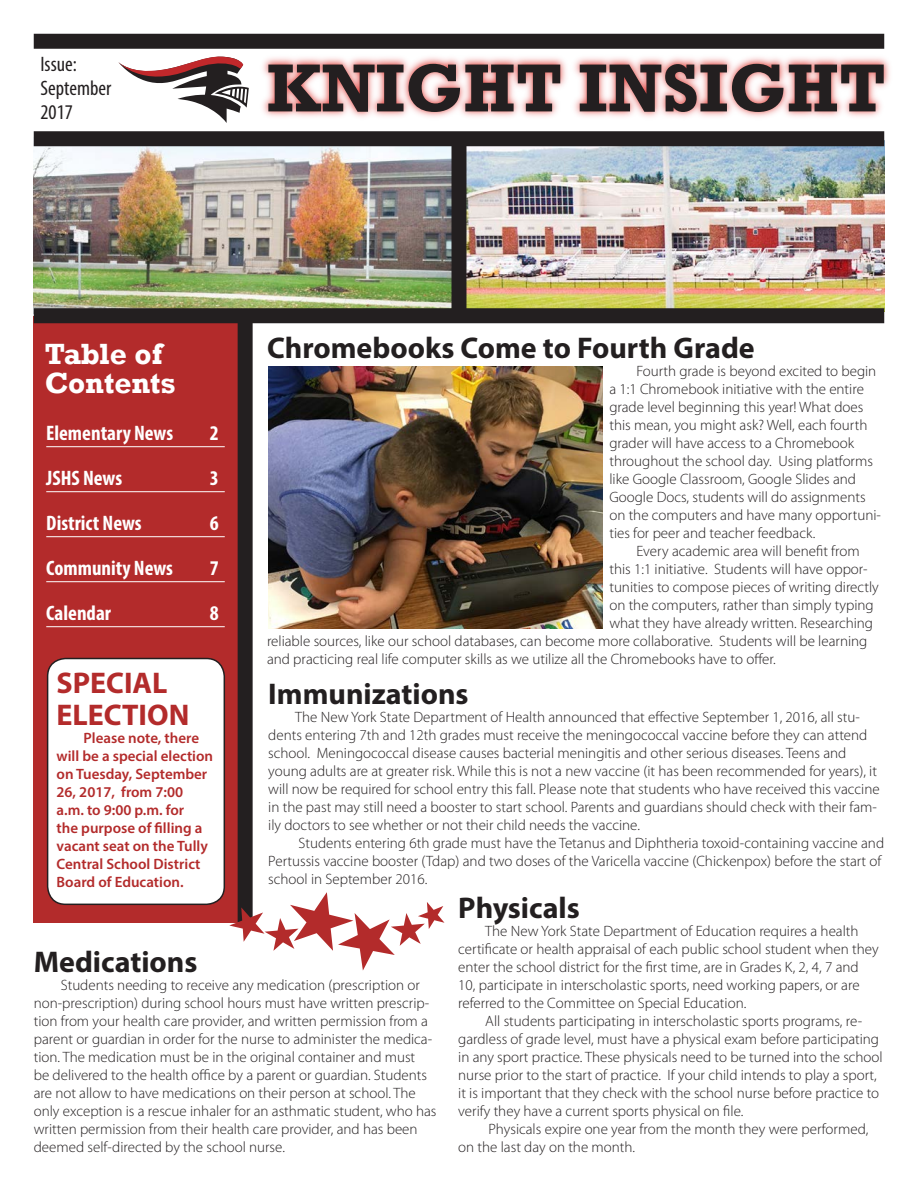
<style>
.page{position:relative;width:918px;height:1188px;background:#fff}
.page>*{position:absolute;margin:0;border:0;box-sizing:border-box;transform-origin:0 0}
.t1{font:700 69px "Rockwell";color:#231f20}
.t2{font:700 30px "Myriad Pro";color:#231f20}
.t3{font:700 30px/28.5px "Rockwell";color:#fff}
.t4{font:700 30px/31.5px "Myriad Pro";color:#b32b2b}
.RB_-_Reverse_Body{font:700 condensed 21px "Myriad Pro";color:#fff}
.Navigation{font:condensed 21px "Myriad Pro";color:#231f20}
.t5{font:300 15px/18px "Myriad Pro";color:#231f20}
.t6{font:600 15px/18px "Myriad Pro";color:#b32b2b}
</style>
<div class="page">
<div style="left:34px;top:316px;width:204px;height:606px;background:#b32b2b"></div>
<img style="left:216px;top:45px;width:674px;height:73px">
<img style="left:34px;top:146px;width:418px;height:162px">
<img style="left:466px;top:146px;width:418px;height:162px">
<div style="left:34px;top:308px;width:850px;height:15px;background:#231f20"></div>
<svg style="left:118px;top:57px;width:131px;height:66px"></svg>
<div style="left:34px;top:34px;width:850px;height:15px;background:#231f20"></div>
<div style="left:34px;top:131px;width:850px;height:15px;background:#231f20"></div>
<hr style="left:46px;top:446px;width:179px;height:1px;background:#fff">
<hr style="left:46px;top:491px;width:179px;height:1px;background:#fff">
<hr style="left:46px;top:536px;width:179px;height:1px;background:#fff">
<hr style="left:46px;top:581px;width:179px;height:1px;background:#fff">
<hr style="left:46px;top:626px;width:179px;height:1px;background:#fff">
<div style="left:238px;top:322px;width:15px;height:600px;background:#231f20"></div>
<div style="left:452px;top:136px;width:14px;height:181px;background:#231f20"></div>
<div style="left:48px;top:659px;width:176px;height:245px;background:#fff;border-radius:18px"></div>
<div style="left:47px;top:658px;width:178px;height:247px;border:2px solid #231f20;border-radius:18px"></div>
<svg style="left:229px;top:892px;width:216px;height:79px"></svg>
<img style="left:268px;top:366px;width:335px;height:263px">
<p class="Navigation" style="left:40px;top:52px;width:38px">Issue:</p>
<p class="Navigation" style="left:40px;top:76px;width:72px">September</p>
<p class="Navigation" style="left:40px;top:100px;width:34px">2017</p>
<p class="t1" style="left:267px;top:46px;width:620px">KNIGHT INSIGHT</p>
<p class="t3" style="left:45px;top:340px;width:133px">Table of<br>Contents</p>
<p class="RB_-_Reverse_Body" style="left:46px;top:420px;width:129px">Elementary News</p>
<p class="RB_-_Reverse_Body" style="left:210px;top:420px;width:10px">2</p>
<p class="RB_-_Reverse_Body" style="left:46px;top:465px;width:77px">JSHS News</p>
<p class="RB_-_Reverse_Body" style="left:210px;top:465px;width:10px">3</p>
<p class="RB_-_Reverse_Body" style="left:46px;top:510px;width:97px">District News</p>
<p class="RB_-_Reverse_Body" style="left:210px;top:510px;width:10px">6</p>
<p class="RB_-_Reverse_Body" style="left:46px;top:555px;width:128px">Community News</p>
<p class="RB_-_Reverse_Body" style="left:210px;top:555px;width:10px">7</p>
<p class="RB_-_Reverse_Body" style="left:46px;top:600px;width:66px">Calendar</p>
<p class="RB_-_Reverse_Body" style="left:210px;top:600px;width:10px">8</p>
<p class="t4" style="left:57px;top:666px;width:134px">SPECIAL<br>ELECTION</p>
<p class="t6" style="left:57px;top:728px;width:158px;text-indent:27px">Please note, there will be a special election on Tuesday, September<br>26, 2017, from 7:00 a.m. to 9:00 p.m. for<br>the purpose of filling a vacant seat on the Tully<br>Central School District<br>Board of Education.</p>
<p class="t2" style="left:267px;top:328px;width:489px">Chromebooks Come to Fourth Grade</p>
<p class="t5" style="left:609px;top:362px;width:273px;text-indent:27px">Fourth grade is beyond excited to begin a 1:1 Chromebook initiative with the entire grade level beginning this year! What does this mean, you might ask? Well, each fourth grader will have access to a Chromebook throughout the school day. Using platforms like Google Classroom, Google Slides and Google Docs, students will do assignments on the computers and have many opportuni&shy;ties for peer and teacher feedback.</p>
<p class="t5" style="left:636px;top:542px;width:225px">Every academic area will benefit from</p>
<p class="t5" style="left:609px;top:560px;width:260px">this 1:1 initiative. Students will have oppor-</p>
<p class="t5" style="left:609px;top:578px;width:271px">tunities to compose pieces of writing directly</p>
<p class="t5" style="left:609px;top:596px;width:266px">on the computers, rather than simply typing</p>
<p class="t5" style="left:609px;top:614px;width:265px">what they have already written. Researching</p>
<p class="t5" style="left:267px;top:632px;width:602px">reliable sources, like our school databases, can become more collaborative. Students will be learning</p>
<p class="t5" style="left:267px;top:650px;width:510px">and practicing real life computer skills as we utilize all the Chromebooks have to offer.</p>
<p class="t2" style="left:268px;top:675px;width:202px">Immunizations</p>
<p class="t5" style="left:268px;top:709px;width:613px;text-indent:27px">The New York State Department of Health announced that effective September 1, 2016, all stu&shy;dents entering 7th and 12th grades must receive the meningococcal vaccine before they can attend school. Meningococcal disease causes bacterial meningitis and other serious diseases. Teens and young adults are at greater risk. While this is not a new vaccine (it has been recommended for years), it will now be required for school entry this fall. Please note that students who have received this vaccine in the past may still need a booster to start school. Parents and guardians should check with their fam&shy;ily doctors to see whether or not their child needs the vaccine.</p>
<p class="t5" style="left:268px;top:835px;width:617px;text-indent:30px">Students entering 6th grade must have the Tetanus and Diphtheria toxoid-containing vaccine and<br>Pertussis vaccine booster (Tdap) and two doses of the Varicella vaccine (Chickenpox) before the start of school in September 2016.</p>
<p class="t2" style="left:34px;top:942px;width:165px">Medications</p>
<p class="t5" style="left:34px;top:976px;width:404px;text-indent:27px">Students needing to receive any medication (prescription or non-prescription) during school hours must have written prescrip&shy;tion from your health care provider, and written permission from a parent or guardian in order for the nurse to administer the medica&shy;tion. The medication must be in the original container and must<br>be delivered to the health office by a parent or guardian. Students are not allow to have medications on their person at school. The only exception is a rescue inhaler for an asthmatic student, who has written permission from their health care provider, and has been deemed self-directed by the school nurse.</p>
<p class="t2" style="left:458px;top:888px;width:123px">Physicals</p>
<p class="t5" style="left:458px;top:922px;width:422px;text-indent:27px">The New York State Department of Education requires a health certificate or health appraisal of each public school student when they enter the school district for the first time, are in Grades K, 2, 4, 7 and 10, participate in interscholastic sports, need working papers, or are referred to the Committee on Special Education.</p>
<p class="t5" style="left:458px;top:1012px;width:426px;text-indent:27px">All students participating in interscholastic sports programs, re&shy;gardless of grade level, must have a physical exam before participating in any sport practice. These physicals need to be turned into the school nurse prior to the start of practice. If your child intends to play a sport, it is important that they check with the school nurse before practice to verify they have a current sports physical on file.</p>
<p class="t5" style="left:458px;top:1120px;width:412px;text-indent:30px">Physicals expire one year from the month they were performed, on the last day on the month.</p>
</div>
